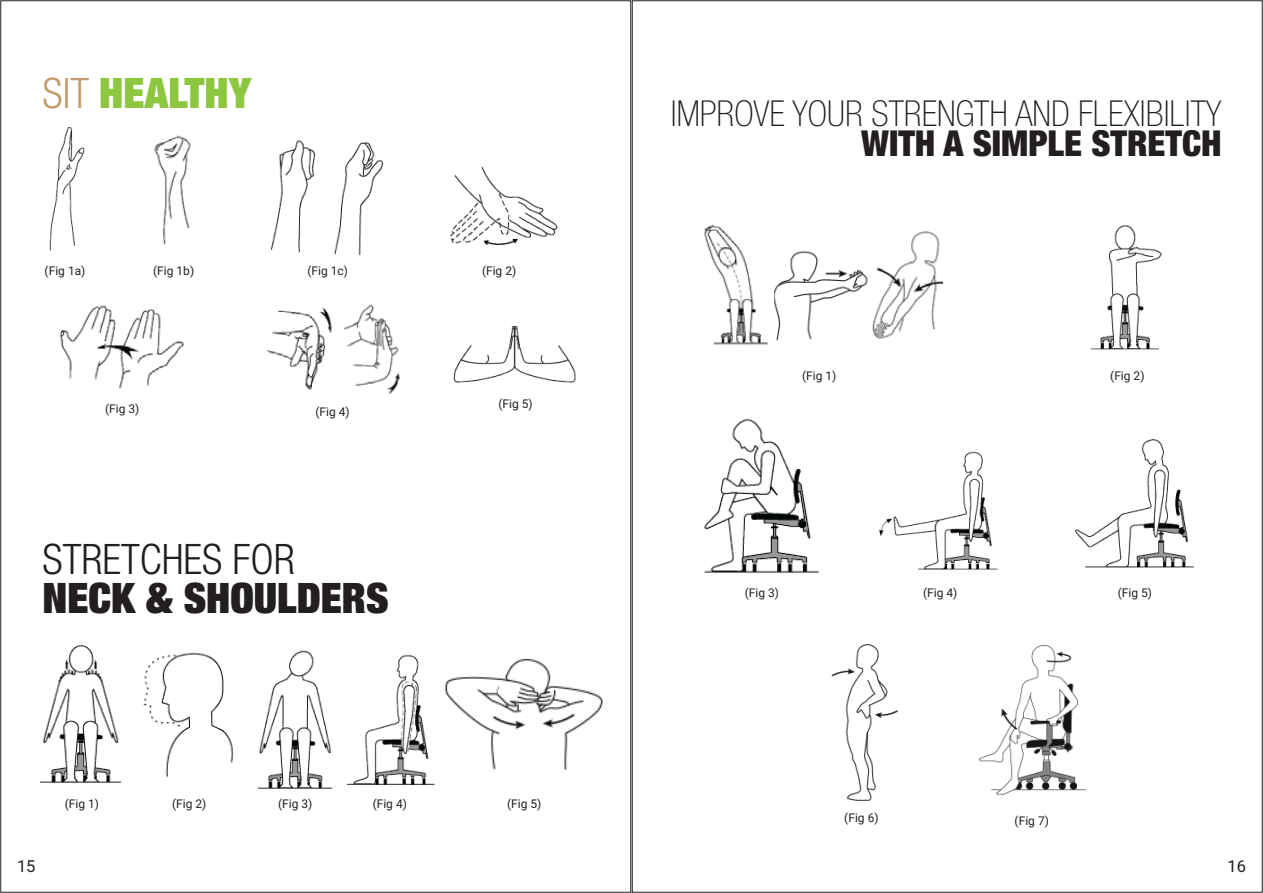
<style>
.page{position:relative;width:1263px;height:893px;background:#fff}
.page>*{position:absolute;margin:0;border:0;box-sizing:border-box;transform-origin:0 0}
.t1{font:900 condensed 42.15px "Helvetica Neue LT Std";color:#231f20}
.t2{font:300 condensed 42.15px "Helvetica Neue LT Std";color:#231f20}
.t3{font:900 condensed 42.15px "Helvetica Neue LT Std";color:#8dc63f}
.t4{font:100 condensed 35.85px "Helvetica Neue LT Std";color:#231f20}
.t5{font:900 condensed 35.85px "Helvetica Neue LT Std";color:#231f20}
.t6{font:16.5px "Roboto";color:#231f20}
.t7{font:12px "Roboto";color:#231f20}
.s1{font-weight:300;color:#c49a6c}
</style>
<div class="page">
<img style="left:49px;top:127px;width:36px;height:124px">
<img style="left:154px;top:135px;width:37px;height:110px">
<img style="left:271px;top:140px;width:44px;height:113px">
<img style="left:334px;top:142px;width:50px;height:114px">
<img style="left:450px;top:166px;width:108px;height:80px">
<img style="left:59px;top:305px;width:126px;height:84px">
<img style="left:266px;top:307px;width:66px;height:83px">
<img style="left:344px;top:304px;width:57px;height:90px">
<img style="left:453px;top:326px;width:123px;height:57px">
<img style="left:39px;top:645px;width:83px;height:138px">
<img style="left:143px;top:652px;width:91px;height:126px">
<img style="left:258px;top:650px;width:74px;height:139px">
<img style="left:346px;top:654px;width:89px;height:131px">
<img style="left:445px;top:659px;width:158px;height:111px">
<img style="left:774px;top:251px;width:99px;height:90px">
<img style="left:703px;top:224px;width:66px;height:121px">
<img style="left:873px;top:231px;width:69px;height:108px">
<img style="left:1091px;top:225px;width:71px;height:125px">
<img style="left:704px;top:419px;width:115px;height:154px">
<img style="left:879px;top:451px;width:119px;height:119px">
<img style="left:1075px;top:439px;width:119px;height:129px">
<img style="left:831px;top:644px;width:67px;height:157px">
<img style="left:978px;top:645px;width:107px;height:150px">
<h1 class="t3" style="left:43px;top:66px;width:210px"><span class="s1">SIT</span> HEALTHY</h1>
<p class="t7" style="left:45px;top:262px;width:42px">(Fig 1a)</p>
<p class="t7" style="left:153px;top:262px;width:43px">(Fig 1b)</p>
<p class="t7" style="left:307px;top:262px;width:42px">(Fig 1c)</p>
<p class="t7" style="left:482px;top:262px;width:36px">(Fig 2)</p>
<p class="t7" style="left:105px;top:400px;width:36px">(Fig 3)</p>
<p class="t7" style="left:315px;top:404px;width:36px">(Fig 4)</p>
<h1 class="t2" style="left:43px;top:535px;width:254px">STRETCHES FOR</h1>
<h1 class="t1" style="left:43px;top:571px;width:348px">NECK &amp; SHOULDERS</h1>
<p class="t7" style="left:498px;top:396px;width:36px">(Fig 5)</p>
<p class="t7" style="left:65px;top:795px;width:36px">(Fig 1)</p>
<p class="t7" style="left:172px;top:795px;width:36px">(Fig 2)</p>
<p class="t7" style="left:278px;top:795px;width:36px">(Fig 3)</p>
<p class="t7" style="left:373px;top:795px;width:36px">(Fig 4)</p>
<p class="t7" style="left:507px;top:795px;width:36px">(Fig 5)</p>
<h2 class="t4" style="left:671px;top:93px;width:552px">IMPROVE YOUR STRENGTH AND FLEXIBILITY</h2>
<h2 class="t5" style="left:861px;top:121px;width:362px">WITH A SIMPLE STRETCH</h2>
<p class="t7" style="left:802px;top:367px;width:36px">(Fig 1)</p>
<p class="t7" style="left:1110px;top:367px;width:36px">(Fig 2)</p>
<p class="t7" style="left:745px;top:584px;width:36px">(Fig 3)</p>
<p class="t7" style="left:923px;top:584px;width:36px">(Fig 4)</p>
<p class="t7" style="left:1118px;top:584px;width:36px">(Fig 5)</p>
<p class="t7" style="left:844px;top:809px;width:36px">(Fig 6)</p>
<p class="t7" style="left:1015px;top:812px;width:36px">(Fig 7)</p>
<h3 class="t6" style="left:17px;top:854px;width:20px">15</h3>
<h3 class="t6" style="left:1227px;top:854px;width:20px">16</h3>
</div>
